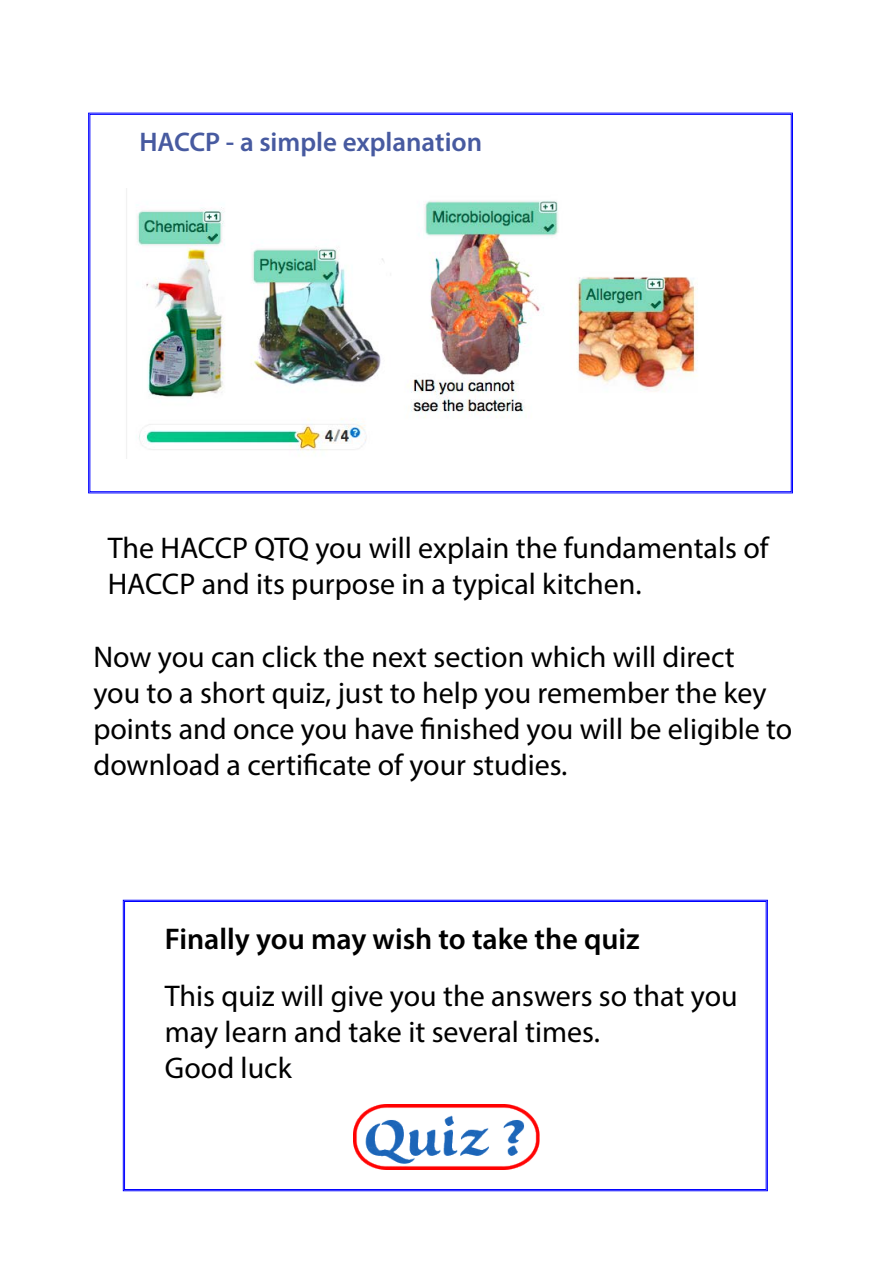
<style>
.page{position:relative;width:893px;height:1263px;background:#fff}
.page>*{position:absolute;margin:0;border:0;box-sizing:border-box;transform-origin:0 0}
.t1{font:30px/36px "Myriad Pro";color:#000}
.t2{font:600 30px "Myriad Pro";color:#000}
.t3{font:600 27px "Myriad Pro";color:#475aa0}
</style>
<div class="page">
<svg style="left:88px;top:113px;width:705px;height:380px"></svg>
<svg style="left:123px;top:900px;width:645px;height:291px"></svg>
<div style="left:124px;top:901px;width:642px;height:288px;border:1px solid #00f"></div>
<img style="left:354px;top:1104px;width:185px;height:65px">
<img style="left:123px;top:188px;width:586px;height:270px">
<p class="t3" style="left:139px;top:125px;width:344px">HACCP - a simple explanation</p>
<p class="t1" style="left:108px;top:529px;width:662px">The HACCP QTQ you will explain the fundamentals of<br>HACCP and its purpose in a typical kitchen.</p>
<p class="t1" style="left:93px;top:639px;width:700px">Now you can click the next section which will direct<br>you to a short quiz, just to help you remember the key points and once you have finished you will be eligible to download a certificate of your studies.</p>
<p class="t2" style="left:165px;top:919px;width:476px">Finally you may wish to take the quiz</p>
<p class="t1" style="left:165px;top:977px;width:574px">This quiz will give you the answers so that you may learn and take it several times.<br>Good luck</p>
</div>
